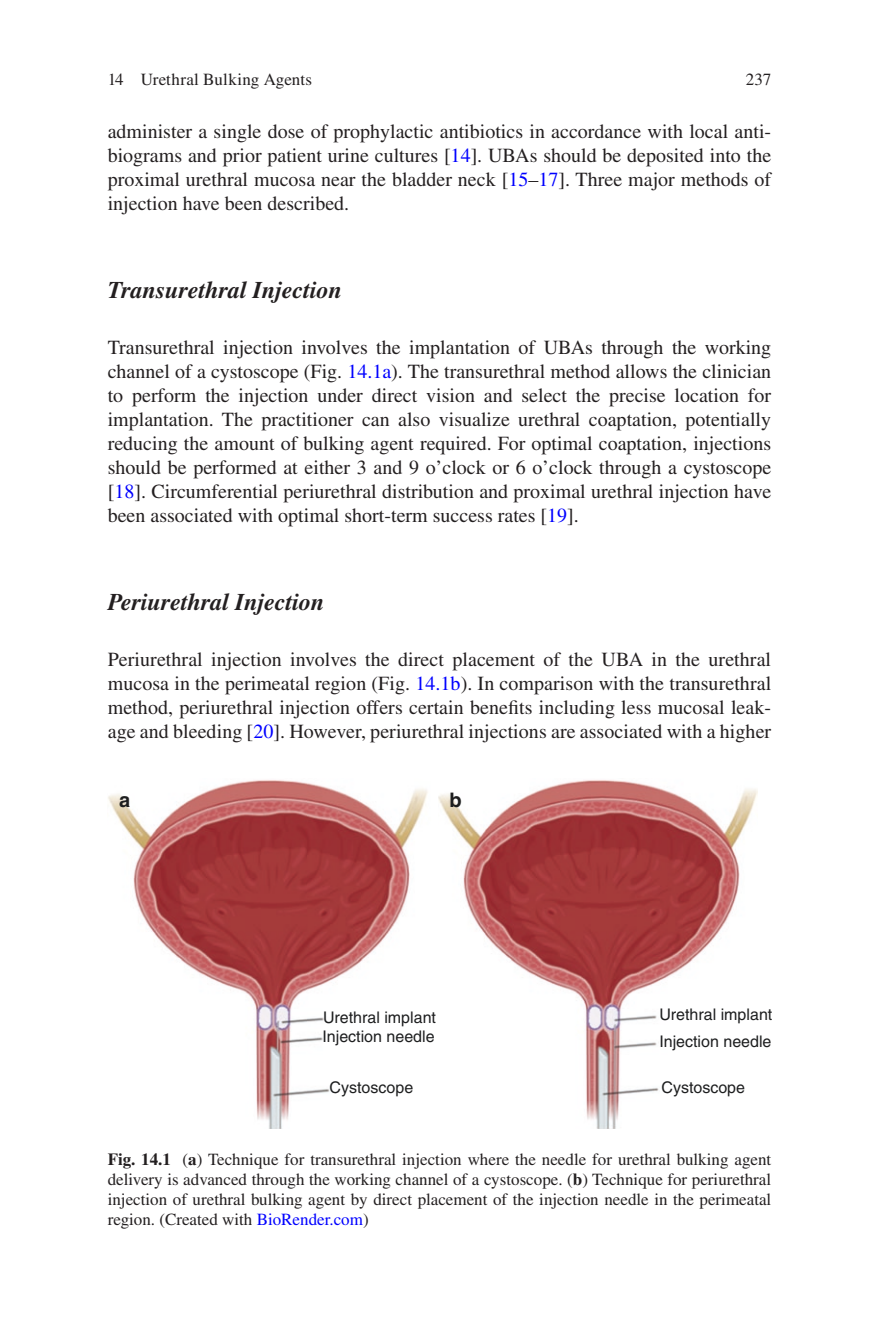
<style>
.page{position:relative;width:879px;height:1333px;background:#fff}
.page>*{position:absolute;margin:0;border:0;box-sizing:border-box;transform-origin:0 0}
.t1{font:italic 700 24px "Times LT Std";color:#231f20}
.t2{font:20px/24px "Times LT Std";color:#231f20;text-align:justify}
.t3{font:700 20px "Helvetica";color:#1d1e1f}
.t4{font:17px/20px "Times LT Std";color:#231f20;text-align:justify}
.t5{font:16px/27.6px "Helvetica";color:#1d1e1f}
.s1{color:#00f}
.s2{font-weight:700}
</style>
<div class="page">
<img style="left:108px;top:780px;width:320px;height:348px">
<img style="left:438px;top:780px;width:319px;height:348px">
<p class="t4" style="left:108px;top:69px;width:206px">14 Urethral Bulking Agents</p>
<p class="t4" style="left:746px;top:69px;width:27px">237</p>
<p class="t2" style="left:108px;top:119px;width:665px">administer a single dose of prophylactic antibiotics in accordance with local anti&shy;biograms and prior patient urine cultures [<span class="s1">14</span>]. UBAs should be deposited into the proximal urethral mucosa near the bladder neck [<span class="s1">15</span>–<span class="s1">17</span>]. Three major methods of injection have been described.</p>
<p class="t1" style="left:108px;top:276px;width:236px">Transurethral Injection</p>
<p class="t2" style="left:108px;top:335px;width:665px">Transurethral injection involves the implantation of UBAs through the working channel of a cystoscope (Fig. <span class="s1">14.1a</span>). The transurethral method allows the clinician to perform the injection under direct vision and select the precise location for implantation. The practitioner can also visualize urethral coaptation, potentially reducing the amount of bulking agent required. For optimal coaptation, injections should be performed at either 3 and 9 o’clock or 6 o’clock through a cystoscope [<span class="s1">18</span>]. Circumferential periurethral distribution and proximal urethral injection have been associated with optimal short-term success rates [<span class="s1">19</span>].</p>
<p class="t1" style="left:108px;top:588px;width:218px">Periurethral Injection</p>
<p class="t2" style="left:108px;top:647px;width:665px">Periurethral injection involves the direct placement of the UBA in the urethral mucosa in the perimeatal region (Fig. <span class="s1">14.1b</span>). In comparison with the transurethral method, periurethral injection offers certain benefits including less mucosal leak&shy;age and bleeding [<span class="s1">20</span>]. However, periurethral injections are associated with a higher</p>
<p class="t3" style="left:119px;top:788px;width:13px">a</p>
<p class="t3" style="left:449px;top:788px;width:14px">b</p>
<p class="t5" style="left:322px;top:1007px;width:115px;line-height:19.2px">Urethral implant<br>Injection needle</p>
<p class="t5" style="left:330px;top:1073px;width:85px">Cystoscope</p>
<p class="t5" style="left:659px;top:1000px;width:114px">Urethral implant<br>Injection needle</p>
<p class="t5" style="left:661px;top:1073px;width:85px">Cystoscope</p>
<p class="t4" style="left:108px;top:1148px;width:665px"><span class="s2">Fig. 14.1</span> (<span class="s2">a</span>) Technique for transurethral injection where the needle for urethral bulking agent delivery is advanced through the working channel of a cystoscope. (<span class="s2">b</span>) Technique for periurethral injection of urethral bulking agent by direct placement of the injection needle in the perimeatal region. (Created with <span class="s1">BioRender.com</span>)</p>
</div>
